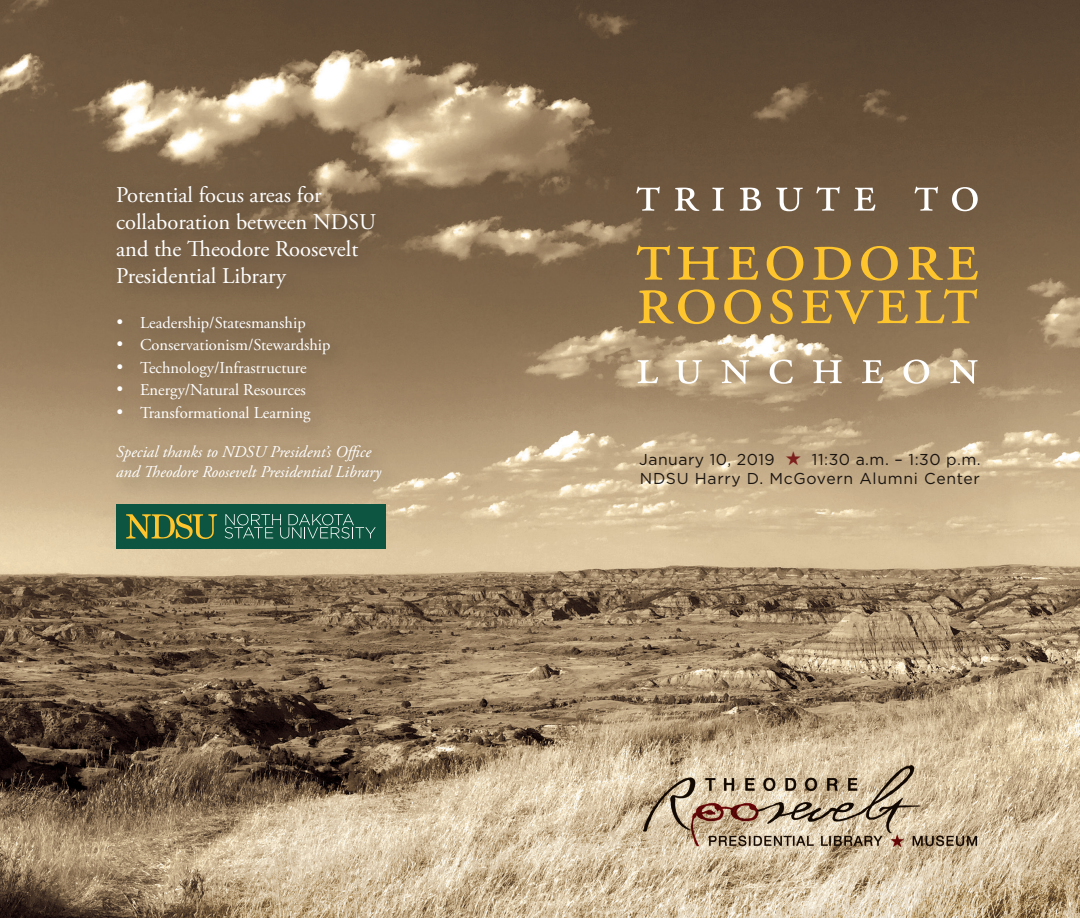
<style>
.page{position:relative;width:1080px;height:918px;background:#fff}
.page>*{position:absolute;margin:0;border:0;box-sizing:border-box;transform-origin:0 0}
.t1{font:75px "Adobe Garamond Pro";letter-spacing:.05em;color:#ffc52d}
.t2{font:52.5px "Adobe Garamond Pro";letter-spacing:.235em;color:#fff}
.t3{font:52.5px "Adobe Garamond Pro";letter-spacing:.33em;color:#fff}
.t4{font:22.5px/27px "Adobe Garamond Pro";color:#fff}
.t5{font:16.5px "Adobe Garamond Pro";letter-spacing:-.01em;color:#fff}
.t6{font:italic 16.5px/19.8px "Adobe Garamond Pro";color:#fff}
.t7{font:15.75px/18.9px "Gotham";letter-spacing:.045em;color:#231f20}
.s1{color:#a83138}
</style>
<div class="page">
<img style="left:0;top:0;width:1080px;height:918px">
<img style="left:643px;top:766px;width:334px;height:81px">
<div style="left:109px;top:178px;width:292px;height:323px;background:#231f20;opacity:.45"></div>
<div style="left:116px;top:504px;width:270px;height:45px;background:#0d5540"></div>
<svg style="left:126px;top:514px;width:91px;height:25px"></svg>
<svg style="left:225px;top:514px;width:151px;height:25px"></svg>
<h3 class="t4" style="left:116px;top:182px;width:261px">Potential focus areas for collaboration between NDSU and the Theodore Roosevelt<br>Presidential Library</h3>
<p class="t5" style="left:116px;top:313px;width:191px">• Leadership/Statesmanship</p>
<p class="t5" style="left:116px;top:335px;width:216px">• Conservationism/Stewardship</p>
<p class="t5" style="left:116px;top:358px;width:192px">• Technology/Infrastructure</p>
<p class="t5" style="left:116px;top:380px;width:191px">• Energy/Natural Resources</p>
<p class="t5" style="left:116px;top:403px;width:196px">• Transformational Learning</p>
<p class="t6" style="left:116px;top:443px;width:267px">Special thanks to NDSU President’s Office and Theodore Roosevelt Presidential Library</p>
<h2 class="t2" style="left:636px;top:162px;width:345px">tribute to</h2>
<h1 class="t1" style="left:636px;top:211px;width:345px">theodore</h1>
<h1 class="t1" style="left:636px;top:254px;width:344px">roosevelt</h1>
<h2 class="t3" style="left:636px;top:335px;width:345px">luncheon</h2>
<p class="t7" style="left:639px;top:450px;width:343px">January 10, 2019 <span class="s1">★</span> 11:30 a.m. – 1:30 p.m.<br>NDSU Harry D. McGovern Alumni Center</p>
</div>
